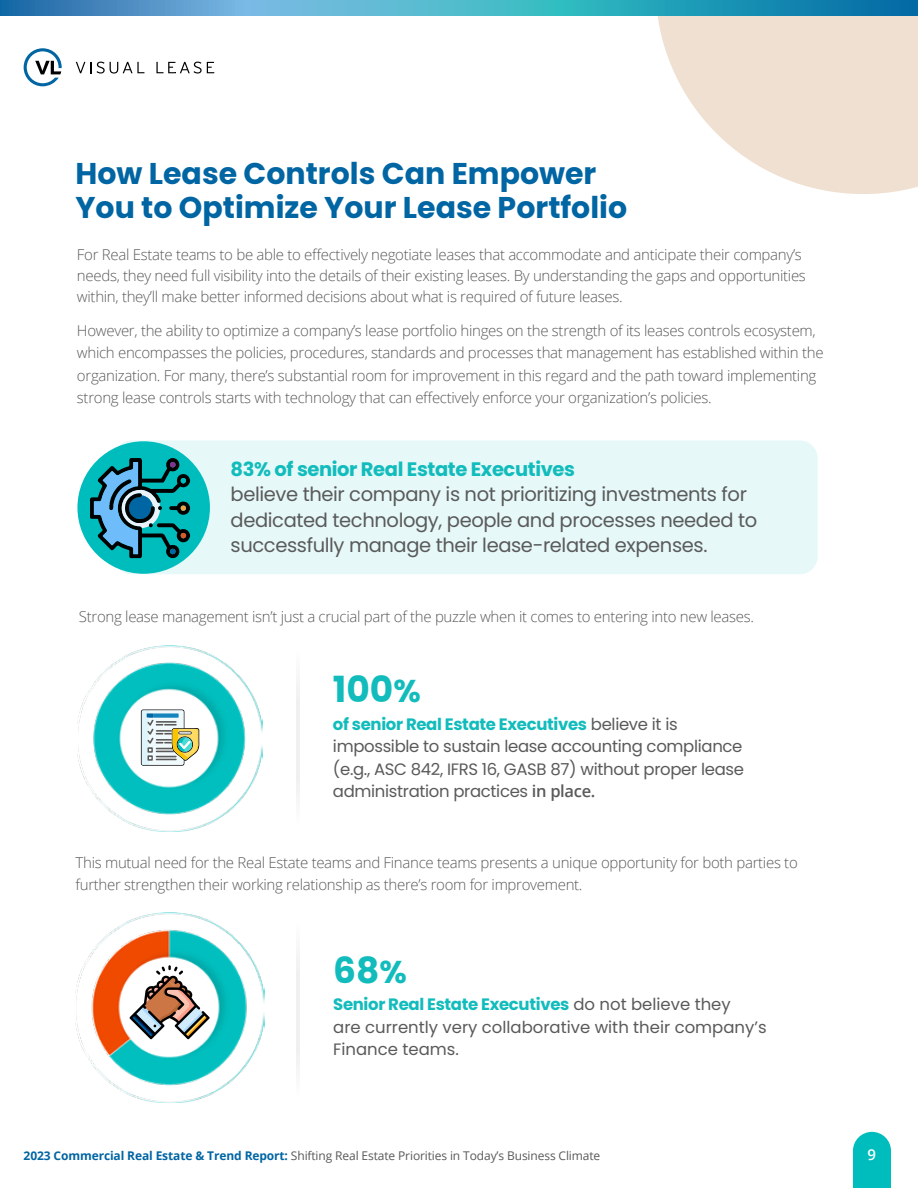
<style>
.page{position:relative;width:918px;height:1188px;background:#fff}
.page>*{position:absolute;margin:0;border:0;box-sizing:border-box;transform-origin:0 0}
.t1{font:700 36px "Poppins";color:#12bcbc}
.t2{font:700 30px/34.5px "Poppins";color:#0065a3}
.t3{font:19.5px/25.5px "Poppins";letter-spacing:-.02em;color:#5a5a5a}
.t4{font:700 19.5px "Poppins";letter-spacing:-.02em;color:#12bcbc}
.t5{font:16.5px/22.5px "Poppins";letter-spacing:-.02em;color:#5a5a5a}
.t6{font:16.5px/22.5px "Poppins";color:#5a5a5a}
.t7{font:300 15px/22.5px "Open Sans";letter-spacing:-.02em;color:#5a5a5a}
.t8{font:600 15px "Open Sans";color:#fff}
.t9{font:12px "Open Sans";letter-spacing:-.01em;color:#595959}
.s1{font-size:31.5px}
.s2{font-weight:700;color:#12bcbc}
.s3{font-family:"Open Sans";font-weight:600}
.s4{font-weight:700;color:#0065a3}
</style>
<div class="page">
<svg style="left:76px;top:62px;width:15px;height:11px"></svg>
<svg style="left:97px;top:62px;width:47px;height:12px"></svg>
<svg style="left:156px;top:62px;width:58px;height:12px"></svg>
<svg style="left:24px;top:48px;width:38px;height:38px"></svg>
<svg style="left:853px;top:1132px;width:38px;height:56px;background:#12c1c1"></svg>
<svg style="left:656px;top:15px;width:262px;height:179px;fill:#f0e0d1"></svg>
<img style="left:77px;top:645px;width:186px;height:187px">
<div style="left:114px;top:440px;width:704px;height:134px;background:#e6f8f8;border-radius:18px"></div>
<div style="left:77px;top:441px;width:133px;height:133px;background:#00bdbd;border-radius:50%"></div>
<svg style="left:90px;top:458px;width:100px;height:102px"></svg>
<img style="left:75px;top:913px;width:190px;height:189px">
<hr style="left:297px;top:642px;width:3px;height:195px;background:#f3f3f3">
<hr style="left:297px;top:914px;width:3px;height:194px;background:#f3f3f3">
<svg style="left:129px;top:965px;width:81px;height:74px"></svg>
<svg style="left:141px;top:710px;width:58px;height:56px"></svg>
<svg style="left:0;top:0;width:918px;height:15px;background:#3c9ec1"></svg>
<h2 class="t2" style="left:75px;top:156px;width:553px">How Lease Controls Can Empower<br>You to Optimize Your Lease Portfolio</h2>
<p class="t7" style="left:77px;top:244px;width:731px;line-height:21px">For Real Estate teams to be able to effectively negotiate leases that accommodate and anticipate their company’s needs, they need full visibility into the details of their existing leases. By understanding the gaps and opportunities within, they’ll make better informed decisions about what is required of future leases.</p>
<p class="t7" style="left:77px;top:319px;width:748px">However, the ability to optimize a company’s lease portfolio hinges on the strength of its leases controls ecosystem, which encompasses the policies, procedures, standards and processes that management has established within the organization. For many, there’s substantial room for improvement in this regard and the path toward implementing strong lease controls starts with technology that can effectively enforce your organization’s policies.</p>
<h3 class="t4" style="left:231px;top:458px;width:346px">83% of senior Real Estate Executives</h3>
<h3 class="t3" style="left:231px;top:482px;width:528px">believe their company is not prioritizing investments for dedicated technology, people and processes needed to successfully manage their lease-related expenses.</h3>
<p class="t7" style="left:79px;top:605px;width:677px">Strong lease management isn’t just a crucial part of the puzzle when it comes to entering into new leases.</p>
<h1 class="t1" style="left:333px;top:669px;width:89px">100<span class="s1">%</span></h1>
<p class="t5" style="left:333px;top:713px;width:413px"><span class="s2">of senior Real Estate Executives</span> believe it is impossible to sustain lease accounting compliance (e.g., ASC 842, IFRS 16, GASB 87) without proper lease administration practices <span class="s3">in place.</span></p>
<p class="t7" style="left:76px;top:851px;width:724px;line-height:21.8px">This mutual need for the Real Estate teams and Finance teams presents a unique opportunity for both parties to further strengthen their working relationship as there’s room for improvement.</p>
<h1 class="t1" style="left:333px;top:949px;width:75px">68<span class="s1">%</span></h1>
<p class="t6" style="left:333px;top:994px;width:435px"><span class="s2">Senior Real Estate Executives</span> do not believe they<br>are currently very collaborative with their company’s<br>Finance teams.</p>
<p class="t9" style="left:24px;top:1147px;width:578px"><span class="s4">2023 Commercial Real Estate &amp; Trend Report:</span> Shifting Real Estate Priorities in Today’s Business Climate</p>
<p class="t8" style="left:867px;top:1144px;width:10px">9</p>
</div>
